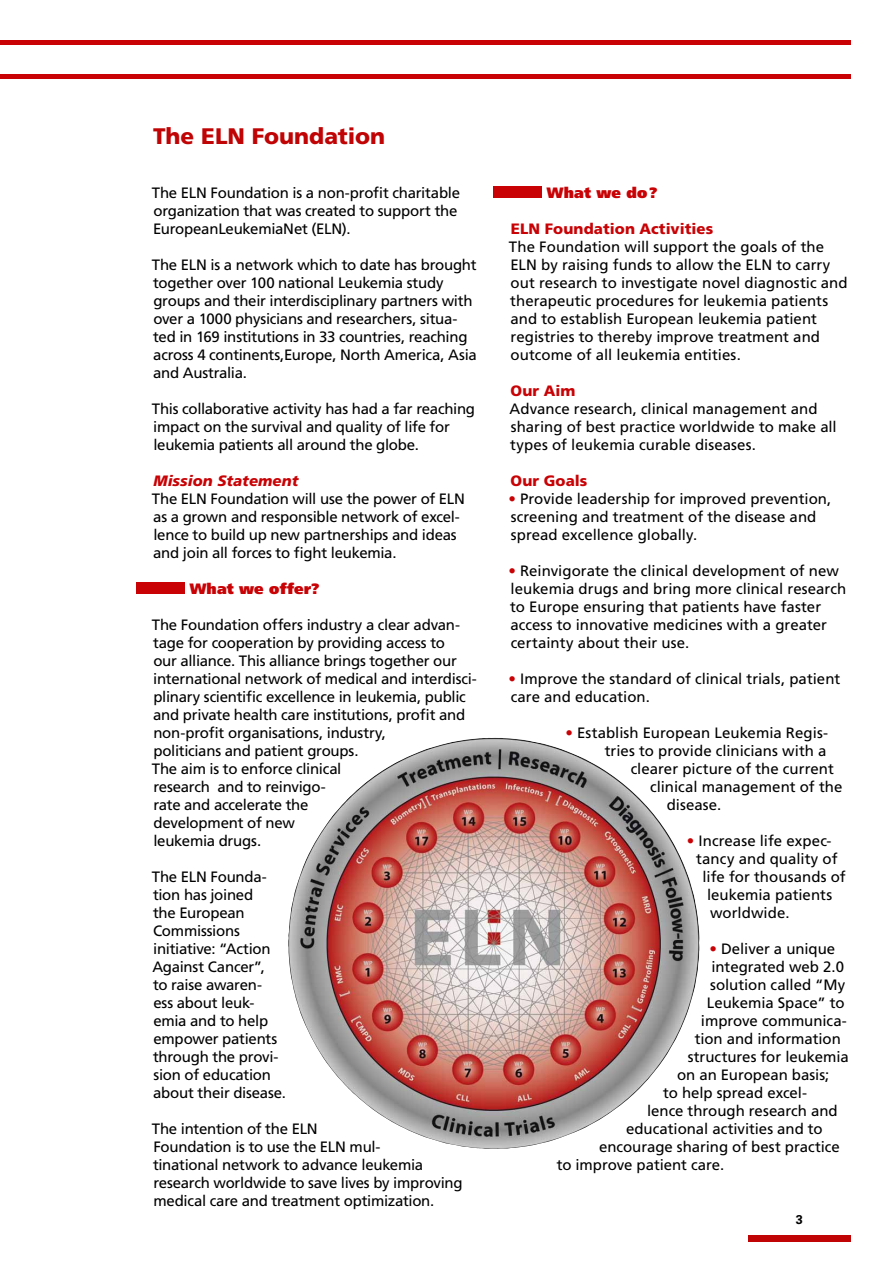
<style>
.page{position:relative;width:893px;height:1263px;background:#fff}
.page>*{position:absolute;margin:0;border:0;box-sizing:border-box;transform-origin:0 0}
.t1{font:900 22.5px "Frutiger LT Std";color:#c00304}
.t2{font:15px/18px "Frutiger LT Std";letter-spacing:-.01em;color:#000}
.t3{font:900 15px "Frutiger LT Std";letter-spacing:.005em;color:#c80205}
.t4{font:900 15px "Frutiger LT Std";letter-spacing:.005em;color:#c80205}
.t5{font:italic 900 15px "Frutiger LT Std";letter-spacing:.005em;color:#c80205}
.t6{font:15px "Frutiger LT Std";letter-spacing:.01em;color:#000}
.t7{font:700 12.75px "Univers LT Std";color:#000}
.s1{color:#c80205}
</style>
<div class="page">
<div style="left:748px;top:1235px;width:102px;height:6px;background:#c00304"></div>
<div style="left:0;top:40px;width:850px;height:5px;background:#c80205"></div>
<div style="left:0;top:74px;width:850px;height:5px;background:#c80205"></div>
<img style="left:288px;top:738px;width:412px;height:411px">
<div style="left:493px;top:187px;width:49px;height:11px;background:#c80205"></div>
<div style="left:136px;top:583px;width:49px;height:11px;background:#c80205"></div>
<h1 class="t1" style="left:153px;top:123px;width:234px">The ELN Foundation</h1>
<p class="t2" style="left:152px;top:184px;width:310px">The ELN Foundation is a non-profit charitable organization that was created to support the<br>EuropeanLeukemiaNet (ELN).</p>
<p class="t2" style="left:152px;top:256px;width:326px">The ELN is a network which to date has brought together over 100 national Leukemia study groups and their interdisciplinary partners with over a 1000 physicians and researchers, situa&shy;ted in 169 institutions in 33 countries, reaching across 4 continents,Europe, North America, Asia and Australia.</p>
<p class="t2" style="left:152px;top:400px;width:325px">This collaborative activity has had a far reaching impact on the survival and quality of life for leukemia patients all around the globe.</p>
<p class="t5" style="left:153px;top:472px;width:146px">Mission Statement</p>
<p class="t2" style="left:152px;top:490px;width:315px">The ELN Foundation will use the power of ELN as a grown and responsible network of excel&shy;lence to build up new partnerships and ideas and join all forces to fight leukemia.</p>
<p class="t4" style="left:190px;top:580px;width:131px">What we offer?</p>
<p class="t2" style="left:152px;top:616px;width:327px">The Foundation offers industry a clear advan&shy;tage for cooperation by providing access to<br>our alliance. This alliance brings together our international network of medical and interdisci&shy;plinary scientific excellence in leukemia, public and private health care institutions, profit and non-profit organisations, industry,<br>politicians and patient groups.<br>The aim is to enforce clinical<br>research and to reinvigo-<br>rate and accelerate the<br>development of new<br>leukemia drugs.</p>
<p class="t2" style="left:152px;top:868px;width:136px">The ELN Founda&shy;tion has joined<br>the European<br>Commissions initiative: “Action<br>Against Cancer”,<br>to raise awaren-<br>ess about leuk&shy;emia and to help empower patients through the provi&shy;sion of education about their disease.</p>
<p class="t2" style="left:152px;top:1120px;width:312px">The intention of the ELN<br>Foundation is to use the ELN mul-<br>tinational network to advance leukemia research worldwide to save lives by improving medical care and treatment optimization.</p>
<p class="t4" style="left:547px;top:184px;width:112px">What we do?</p>
<p class="t3" style="left:511px;top:220px;width:204px">ELN Foundation Activities</p>
<p class="t2" style="left:509px;top:238px;width:340px">The Foundation will support the goals of the ELN by raising funds to allow the ELN to carry out research to investigate novel diagnostic and therapeutic procedures for leukemia patients and to establish European leukemia patient registries to thereby improve treatment and outcome of all leukemia entities.</p>
<p class="t3" style="left:510px;top:382px;width:66px">Our Aim</p>
<p class="t2" style="left:510px;top:400px;width:329px">Advance research, clinical management and sharing of best practice worldwide to make all types of leukemia curable diseases.</p>
<p class="t3" style="left:510px;top:472px;width:78px">Our Goals</p>
<p class="t2" style="left:508px;top:490px;width:324px"><span class="s1">•</span> Provide leadership for improved prevention, screening and treatment of the disease and spread excellence globally.</p>
<p class="t2" style="left:508px;top:562px;width:339px"><span class="s1">•</span> Reinvigorate the clinical development of new leukemia drugs and bring more clinical research to Europe ensuring that patients have faster access to innovative medicines with a greater certainty about their use.</p>
<p class="t2" style="left:508px;top:670px;width:333px"><span class="s1">•</span> Improve the standard of clinical trials, patient care and education.</p>
<p class="t2" style="left:565px;top:724px;width:264px"><span class="s1">•</span> Establish European Leukemia Regis-</p>
<p class="t2" style="left:605px;top:742px;width:223px">tries to provide clinicians with a</p>
<p class="t2" style="left:631px;top:760px;width:205px">clearer picture of the current</p>
<p class="t2" style="left:650px;top:778px;width:194px">clinical management of the</p>
<p class="t6" style="left:667px;top:796px;width:56px">disease.</p>
<p class="t2" style="left:687px;top:832px;width:146px"><span class="s1">•</span> Increase life expec-</p>
<p class="t2" style="left:696px;top:850px;width:143px">tancy and quality of</p>
<p class="t2" style="left:702px;top:868px;width:145px">life for thousands of</p>
<p class="t2" style="left:707px;top:886px;width:127px">leukemia patients</p>
<p class="t2" style="left:710px;top:904px;width:81px">worldwide.</p>
<p class="t2" style="left:709px;top:940px;width:127px"><span class="s1">•</span> Deliver a unique</p>
<p class="t2" style="left:711px;top:958px;width:134px">integrated web 2.0</p>
<p class="t2" style="left:710px;top:976px;width:136px">solution called “My</p>
<p class="t2" style="left:707px;top:994px;width:139px">Leukemia Space” to</p>
<p class="t2" style="left:701px;top:1012px;width:147px">improve communica-</p>
<p class="t2" style="left:695px;top:1030px;width:148px">tion and information</p>
<p class="t2" style="left:688px;top:1048px;width:162px">structures for leukemia</p>
<p class="t2" style="left:677px;top:1066px;width:154px">on an European basis;</p>
<p class="t2" style="left:663px;top:1084px;width:146px">to help spread excel-</p>
<p class="t2" style="left:647px;top:1102px;width:192px">lence through research and</p>
<p class="t2" style="left:626px;top:1120px;width:198px">educational activities and to</p>
<p class="t2" style="left:599px;top:1138px;width:242px">encourage sharing of best practice</p>
<p class="t2" style="left:557px;top:1156px;width:169px">to improve patient care.</p>
<p class="t7" style="left:796px;top:1212px;width:9px">3</p>
</div>
